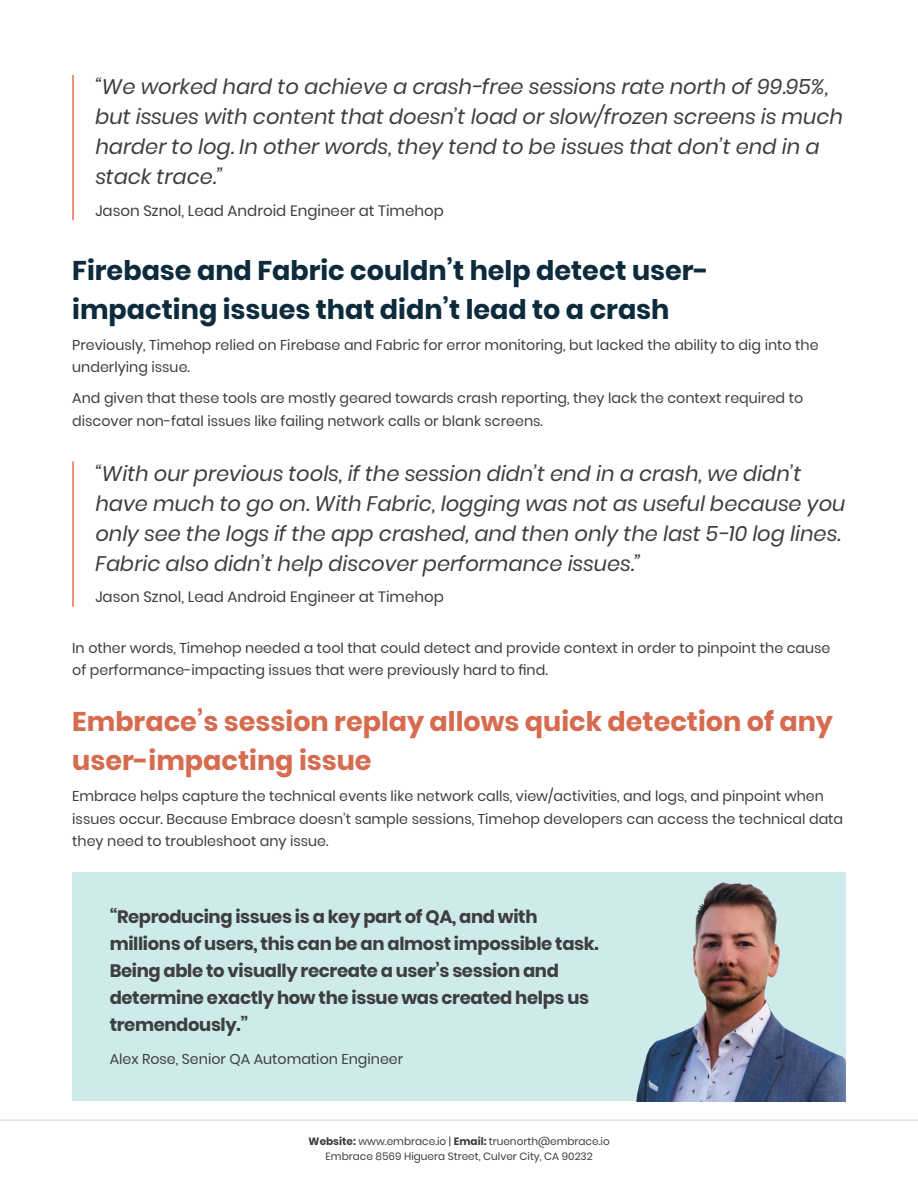
<style>
.page{position:relative;width:918px;height:1188px;background:#fff}
.page>*{position:absolute;margin:0;border:0;box-sizing:border-box;transform-origin:0 0}
.heading{font:700 27px/39px "Poppins";color:#0d2b3d}
.heading-2{font:700 27px/39px "Poppins";color:#d66b4f}
.t1{font:italic 21px/30px "Poppins";color:#3e3e3f}
.t2{font:700 18px/27px "Poppins";letter-spacing:-.02em;color:#3e3e3f}
.t3{font:15px "Poppins";color:#3e3e3f}
.text{font:14.25px/22.5px "Poppins";color:#3e3e3f}
.t4{font:10.5px/15px "Poppins";color:#3e3e3f;text-align:center}
.s1{font-weight:700}
</style>
<div class="page">
<hr style="left:0;top:1119px;width:918px;height:2px;background:#dfe4e9">
<hr style="left:72px;top:75px;width:2px;height:145px;background:#f06b4b">
<hr style="left:72px;top:461px;width:2px;height:146px;background:#f06b4b">
<div style="left:72px;top:873px;width:774px;height:228px;background:#ceeaeb"></div>
<img style="left:636px;top:882px;width:210px;height:219px">
<p class="t1" style="left:95px;top:72px;width:749px">“We worked hard to achieve a crash-free sessions rate north of 99.95%, but issues with content that doesn’t load or slow/frozen screens is much harder to log. In other words, they tend to be issues that don’t end in a stack trace.”</p>
<p class="t3" style="left:95px;top:202px;width:350px">Jason Sznol, Lead Android Engineer at Timehop</p>
<p class="heading" style="left:72px;top:251px;width:638px">Firebase and Fabric couldn’t help detect user&shy;impacting issues that didn’t lead to a crash</p>
<p class="text" style="left:72px;top:334px;width:748px">Previously, Timehop relied on Firebase and Fabric for error monitoring, but lacked the ability to dig into the underlying issue.</p>
<p class="text" style="left:72px;top:387px;width:732px">And given that these tools are mostly geared towards crash reporting, they lack the context required to discover non-fatal issues like failing network calls or blank screens.</p>
<p class="t1" style="left:95px;top:459px;width:752px">“With our previous tools, if the session didn’t end in a crash, we didn’t have much to go on. With Fabric, logging was not as useful because you only see the logs if the app crashed, and then only the last 5-10 log lines.<br>Fabric also didn’t help discover performance issues.”</p>
<p class="t3" style="left:95px;top:588px;width:350px">Jason Sznol, Lead Android Engineer at Timehop</p>
<p class="text" style="left:72px;top:636px;width:760px">In other words, Timehop needed a tool that could detect and provide context in order to pinpoint the cause of performance-impacting issues that were previously hard to find.</p>
<p class="heading-2" style="left:72px;top:702px;width:762px">Embrace’s session replay allows quick detection of any user-impacting issue</p>
<p class="text" style="left:72px;top:785px;width:772px">Embrace helps capture the technical events like network calls, view/activities, and logs, and pinpoint when issues occur. Because Embrace doesn’t sample sessions, Timehop developers can access the technical data they need to troubleshoot any issue.</p>
<p class="t2" style="left:110px;top:903px;width:490px">“Reproducing issues is a key part of QA, and with millions of users, this can be an almost impossible task.<br>Being able to visually recreate a user’s session and determine exactly how the issue was created helps us tremendously.”</p>
<p class="text" style="left:110px;top:1048px;width:295px">Alex Rose, Senior QA Automation Engineer</p>
<p class="t4" style="left:309px;top:1134px;width:303px"><span class="s1">Website:</span> www.embrace.io | <span class="s1">Email:</span> truenorth@embrace.io<br>Embrace 8569 Higuera Street, Culver City, CA 90232</p>
</div>
